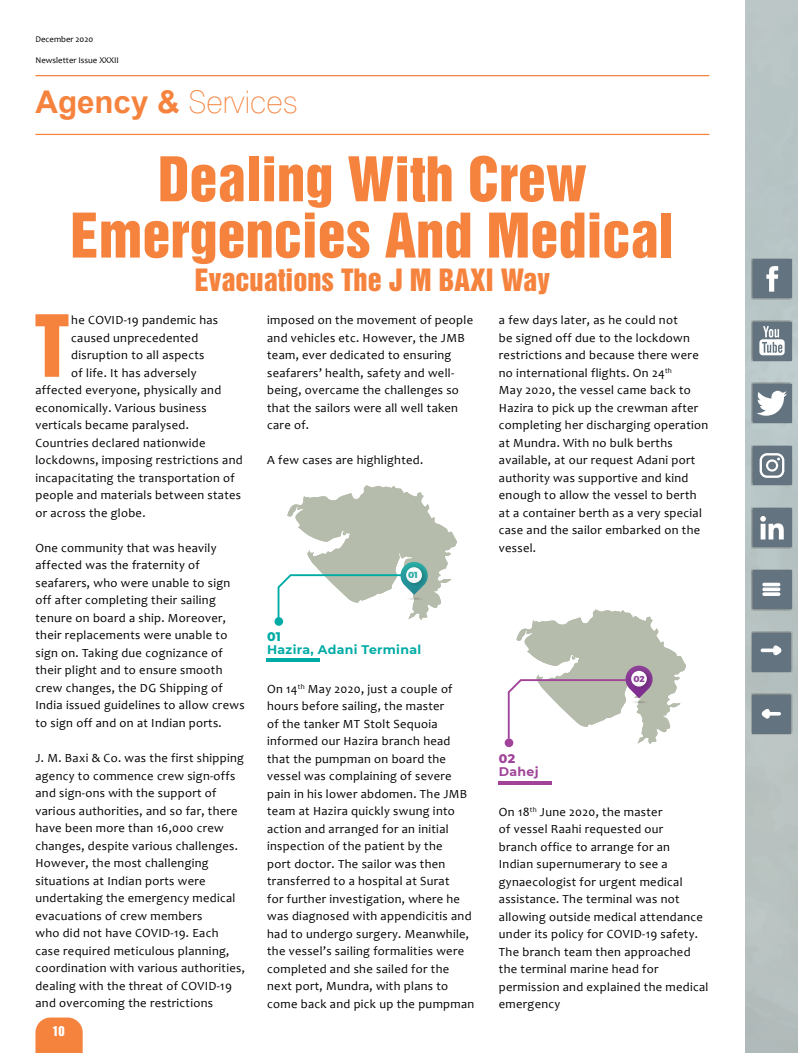
<style>
.page{position:relative;width:798px;height:1053px;background:#fff}
.page>*{position:absolute;margin:0;border:0;box-sizing:border-box;transform-origin:0 0}
.t1{font:78.25px "Helvetica Inserat";color:#f5833e}
.t2{font:56.25px/56.2px "Helvetica Inserat";color:#f5833e;text-align:center}
.t3{font:100 31.25px "Swiss 721 BT";color:#f5833e}
.t4{font:28.12px "Helvetica Inserat";color:#f5833e}
.t5{font:12.5px/17.5px "Candara";letter-spacing:.025em;color:#000}
.t6{font:700 12.5px "Montserrat";letter-spacing:.025em;color:#00aba5}
.t7{font:700 12.5px "Montserrat";letter-spacing:.025em;color:#a04399}
.t8{font:12.5px "Helvetica Inserat";color:#fff}
.t9{font:800 12.5px "Montserrat Alternates";color:#a04399}
.t10{font:800 12.5px "Montserrat Alternates";color:#00aba5}
.t11{font:8.75px "Candara";color:#000}
.t12{font:800 8.75px "Montserrat";color:#8e4199}
.t13{font:800 8.75px "Montserrat";color:#29ada5}
.s1{font-family:"Arial";font-weight:700}
</style>
<div class="page">
<svg style="left:745px;top:0;width:53px;height:1052px"></svg>
<svg style="left:35px;top:1017px;width:48px;height:35px"></svg>
<hr style="left:35px;top:75px;width:674px;height:1px;background:#f5833e">
<hr style="left:35px;top:134px;width:674px;height:1px;background:#f5833e">
<svg style="left:504px;top:738px;width:9px;height:9px"></svg>
<svg style="left:506px;top:609px;width:180px;height:135px"></svg>
<img style="left:627px;top:666px;width:26px;height:26px">
<svg style="left:631px;top:670px;width:15px;height:16px"></svg>
<svg style="left:498px;top:781px;width:54px;height:3px"></svg>
<div style="left:274px;top:617px;width:9px;height:8px;background:#00aba5;border-radius:50%"></div>
<svg style="left:276px;top:485px;width:181px;height:135px"></svg>
<img style="left:402px;top:562px;width:27px;height:27px">
<svg style="left:406px;top:567px;width:16px;height:16px"></svg>
<hr style="left:266px;top:658px;width:53px;height:4px;background:#00aba5">
<p class="t11" style="left:35px;top:33px;width:59px">December 2020</p>
<p class="t11" style="left:35px;top:54px;width:85px">Newsletter Issue XXXII</p>
<h3 class="t3" style="left:35px;top:83px;width:264px"><span class="s1">Agency &amp;</span> Services</h3>
<h2 class="t2" style="left:70px;top:152px;width:605px">Dealing With Crew<br>Emergencies And Medical</h2>
<h3 class="t4" style="left:195px;top:263px;width:356px">Evacuations The J M BAXI Way</h3>
<h1 class="t1" style="left:35px;top:299px;width:36px">T</h1>
<p class="t5" style="left:71px;top:311px;width:148px">he COVID-19 pandemic has</p>
<p class="t5" style="left:71px;top:329px;width:128px">caused unprecedented</p>
<p class="t5" style="left:71px;top:346px;width:134px">disruption to all aspects</p>
<p class="t5" style="left:71px;top:364px;width:127px">of life. It has adversely</p>
<p class="t5" style="left:35px;top:381px;width:187px">affected everyone, physically and</p>
<p class="t5" style="left:35px;top:399px;width:172px">economically. Various business</p>
<p class="t5" style="left:35px;top:416px;width:155px">verticals became paralysed.</p>
<p class="t5" style="left:35px;top:434px;width:171px">Countries declared nationwide</p>
<p class="t5" style="left:35px;top:451px;width:208px">lockdowns, imposing restrictions and</p>
<p class="t5" style="left:35px;top:469px;width:201px">incapacitating the transportation of</p>
<p class="t5" style="left:35px;top:486px;width:207px">people and materials between states</p>
<p class="t5" style="left:35px;top:504px;width:111px">or across the globe.</p>
<p class="t5" style="left:35px;top:539px;width:210px">One community that was heavily affected was the fraternity of seafarers, who were unable to sign off after completing their sailing tenure on board a ship. Moreover, their replacements were unable to sign on. Taking due cognizance of their plight and to ensure smooth crew changes, the DG Shipping of India issued guidelines to allow crews to sign off and on at Indian ports.</p>
<p class="t5" style="left:35px;top:749px;width:211px">J. M. Baxi &amp; Co. was the first shipping agency to commence crew sign-offs and sign-ons with the support of various authorities, and so far, there have been more than 16,000 crew changes, despite various challenges.<br>However, the most challenging situations at Indian ports were undertaking the emergency medical evacuations of crew members<br>who did not have COVID-19. Each case required meticulous planning, coordination with various authorities, dealing with the threat of COVID-19 and overcoming the restrictions</p>
<p class="t8" style="left:52px;top:1023px;width:14px">10</p>
<p class="t5" style="left:267px;top:311px;width:207px">imposed on the movement of people and vehicles etc. However, the JMB team, ever dedicated to ensuring seafarers’ health, safety and well&shy;being, overcame the challenges so that the sailors were all well taken care of.</p>
<p class="t5" style="left:267px;top:451px;width:157px">A few cases are highlighted.</p>
<p class="t13" style="left:408px;top:569px;width:11px">01</p>
<p class="t10" style="left:267px;top:627px;width:15px">01</p>
<p class="t6" style="left:267px;top:640px;width:155px">Hazira, Adani Terminal</p>
<p class="t5" style="left:267px;top:679px;width:208px">On 14<sup>th</sup> May 2020, just a couple of hours before sailing, the master<br>of the tanker MT Stolt Sequoia informed our Hazira branch head that the pumpman on board the vessel was complaining of severe pain in his lower abdomen. The JMB team at Hazira quickly swung into action and arranged for an initial inspection of the patient by the<br>port doctor. The sailor was then transferred to a hospital at Surat<br>for further investigation, where he was diagnosed with appendicitis and had to undergo surgery. Meanwhile, the vessel’s sailing formalities were completed and she sailed for the next port, Mundra, with plans to come back and pick up the pumpman</p>
<p class="t5" style="left:498px;top:311px;width:211px">a few days later, as he could not<br>be signed off due to the lockdown restrictions and because there were no international flights. On 24<sup>th<br></sup>May 2020, the vessel came back to<br>Hazira to pick up the crewman after completing her discharging operation at Mundra. With no bulk berths available, at our request Adani port authority was supportive and kind enough to allow the vessel to berth at a container berth as a very special case and the sailor embarked on the vessel.</p>
<p class="t9" style="left:498px;top:749px;width:18px">02</p>
<p class="t7" style="left:498px;top:762px;width:41px">Dahej</p>
<p class="t12" style="left:633px;top:673px;width:13px">02</p>
<p class="t5" style="left:498px;top:802px;width:211px">On 18<sup>th</sup> June 2020, the master<br>of vessel Raahi requested our<br>branch office to arrange for an<br>Indian supernumerary to see a gynaecologist for urgent medical assistance. The terminal was not allowing outside medical attendance under its policy for COVID-19 safety.<br>The branch team then approached the terminal marine head for permission and explained the medical emergency</p>
</div>
